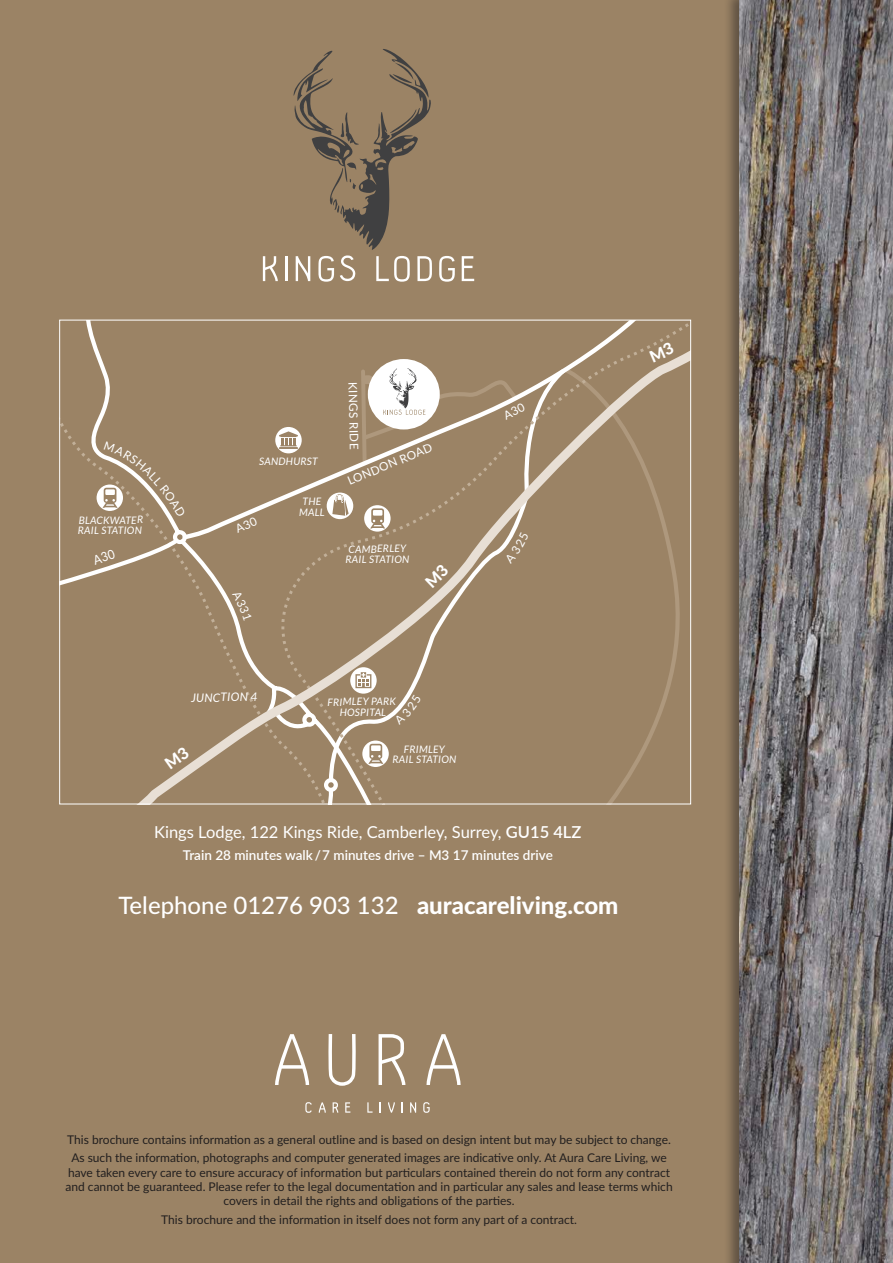
<style>
.page{position:relative;width:893px;height:1263px;background:#9b8365}
.page>*{position:absolute;margin:0;border:0;box-sizing:border-box;transform-origin:0 0}
.t1{font:500 24px "Lato";color:#fff}
.t2{font:16.5px "Lato";color:#fff}
.t3{font:600 13.5px "Lato";color:#fff}
.t4{font:12px/14.4px "Lato";color:#221f1f;text-align:center}
.t5{font:11.7px "Lato";color:#fff}
.t6{font:italic 11.7px "Lato";letter-spacing:.02em;color:#fff}
.t7{font:italic 10.35px/10.2px "Lato";letter-spacing:.02em;color:#fff;text-align:center}
.s1{font-weight:600}
.s2{font-weight:800}
</style>
<div class="page">
<svg style="left:275px;top:1034px;width:34px;height:51px"></svg>
<svg style="left:328px;top:1034px;width:28px;height:52px"></svg>
<svg style="left:379px;top:1034px;width:26px;height:51px"></svg>
<svg style="left:426px;top:1034px;width:35px;height:51px"></svg>
<svg style="left:305px;top:1102px;width:7px;height:11px"></svg>
<svg style="left:319px;top:1102px;width:7px;height:11px"></svg>
<svg style="left:333px;top:1102px;width:5px;height:11px"></svg>
<svg style="left:345px;top:1102px;width:5px;height:11px"></svg>
<svg style="left:367px;top:1102px;width:6px;height:11px"></svg>
<svg style="left:379px;top:1102px;width:2px;height:11px"></svg>
<svg style="left:388px;top:1102px;width:7px;height:11px"></svg>
<svg style="left:410px;top:1102px;width:6px;height:11px"></svg>
<svg style="left:423px;top:1102px;width:7px;height:11px"></svg>
<div style="left:723px;top:0;width:170px;height:1263px;background:#221f1f;opacity:.5"></div>
<img style="left:740px;top:0;width:153px;height:1263px">
<svg style="left:263px;top:256px;width:15px;height:25px"></svg>
<hr style="left:285px;top:256px;width:2px;height:25px;background:#fff">
<svg style="left:293px;top:49px;width:139px;height:233px"></svg>
<svg style="left:439px;top:256px;width:16px;height:26px"></svg>
<svg style="left:462px;top:256px;width:12px;height:25px"></svg>
<svg style="left:61px;top:322px;width:628px;height:480px"></svg>
<div style="left:327px;top:493px;width:26px;height:26px;background:#fff;border-radius:50%"></div>
<svg style="left:332px;top:494px;width:17px;height:22px"></svg>
<div style="left:368px;top:359px;width:72px;height:70px;background:#fff;border-radius:50%"></div>
<svg style="left:383px;top:368px;width:42px;height:47px"></svg>
<svg style="left:394px;top:695px;width:27px;height:30px"></svg>
<svg style="left:504px;top:532px;width:25px;height:32px"></svg>
<svg style="left:232px;top:590px;width:20px;height:31px"></svg>
<svg style="left:60px;top:535px;width:122px;height:60px"></svg>
<svg style="left:234px;top:517px;width:24px;height:16px"></svg>
<svg style="left:503px;top:403px;width:23px;height:17px"></svg>
<svg style="left:164px;top:746px;width:26px;height:24px"></svg>
<svg style="left:425px;top:563px;width:24px;height:25px"></svg>
<svg style="left:649px;top:342px;width:26px;height:20px"></svg>
<svg style="left:103px;top:441px;width:83px;height:76px"></svg>
<p class="t7" style="left:78px;top:515px;width:67px;text-align:left">BLACKWATER<br>RAIL STATION</p>
<p class="t7" style="left:259px;top:456px;width:60px">SANDHURST</p>
<p class="t7" style="left:299px;top:497px;width:27px">THE<br>MALL</p>
<p class="t5" style="left:360px;top:382px;width:69px;rotate:89deg">KINGS RIDE</p>
<p class="t5" style="left:346px;top:475px;width:92px;rotate:-23deg">LONDON ROAD</p>
<p class="t7" style="left:345px;top:544px;width:65px;text-align:left">CAMBERLEY<br>RAIL STATION</p>
<p class="t6" style="left:191px;top:690px;width:68px">JUNCTION 4</p>
<p class="t7" style="left:328px;top:697px;width:70px">FRIMLEY PARK<br>HOSPITAL</p>
<p class="t7" style="left:392px;top:744px;width:65px">FRIMLEY<br>RAIL STATION</p>
<h2 class="t2" style="left:154px;top:820px;width:429px">Kings Lodge, 122 Kings Ride, Camberley, Surrey, <span class="s1">GU15 4LZ</span></h2>
<p class="t3" style="left:183px;top:846px;width:371px">Train 28 minutes walk / 7 minutes drive – M3 17 minutes drive</p>
<h1 class="t1" style="left:118px;top:896px;width:502px">Telephone 01276 903 132 <span class="s2">auracareliving.com</span></h1>
<p class="t4" style="left:67px;top:1129px;width:605px;line-height:18.6px">This brochure contains information as a general outline and is based on design intent but may be subject to change.<br>As such the information, photographs and computer generated images are indicative only. At Aura Care Living, we</p>
<p class="t4" style="left:65px;top:1164px;width:609px">have taken every care to ensure accuracy of information but particulars contained therein do not form any contract and cannot be guaranteed. Please refer to the legal documentation and in particular any sales and lease terms which covers in detail the rights and obligations of the parties.</p>
<p class="t4" style="left:161px;top:1212px;width:417px">This brochure and the information in itself does not form any part of a contract.</p>
</div>
